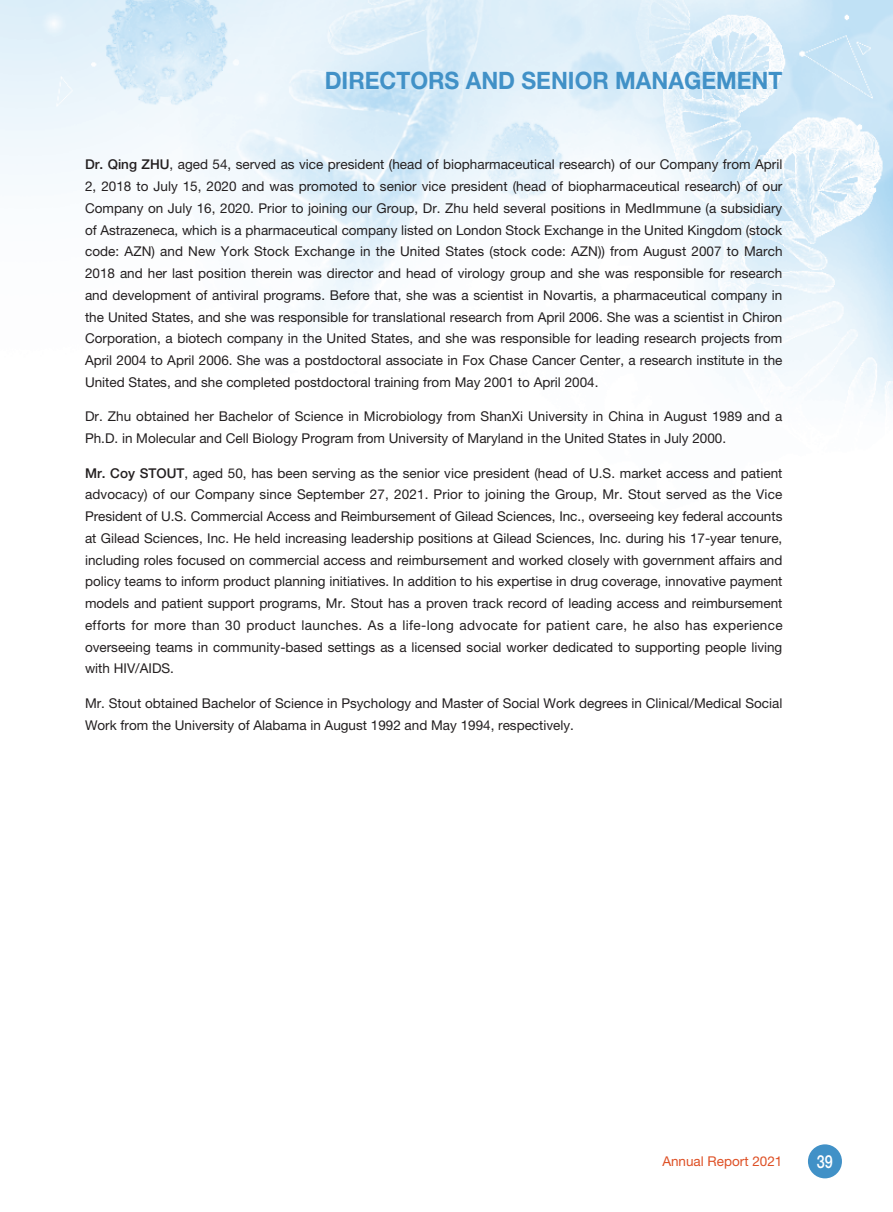
<style>
.page{position:relative;width:893px;height:1212px;background:#fff}
.page>*{position:absolute;margin:0;border:0;box-sizing:border-box;transform-origin:0 0}
.t1{font:700 24px "Helvetica Neue LT Std";color:#4191c7;scale:.95 1}
.t2{font:500 18px "Helvetica Neue LT Std";color:#fff;scale:.8 1}
.t3{font:13.5px/21.8px "Helvetica Neue LT Std";color:#231f20;text-align:justify}
.t4{font:13.5px "Helvetica Neue LT Std";color:#de5025}
.s1{font-weight:500}
</style>
<div class="page">
<img style="left:0;top:0;width:893px;height:1179px">
<div style="left:808px;top:1144px;width:34px;height:34px;background:#4191c7;border-radius:50%"></div>
<h1 class="t1" style="left:325px;top:66px;width:483px">DIRECTORS AND SENIOR MANAGEMENT</h1>
<p class="t3" style="left:85px;top:154px;width:699px"><span class="s1">Dr. Qing ZHU</span>, aged 54, served as vice president (head of biopharmaceutical research) of our Company from April 2, 2018 to July 15, 2020 and was promoted to senior vice president (head of biopharmaceutical research) of our Company on July 16, 2020. Prior to joining our Group, Dr. Zhu held several positions in MedImmune (a subsidiary of Astrazeneca, which is a pharmaceutical company listed on London Stock Exchange in the United Kingdom (stock code: AZN) and New York Stock Exchange in the United States (stock code: AZN)) from August 2007 to March 2018 and her last position therein was director and head of virology group and she was responsible for research and development of antiviral programs. Before that, she was a scientist in Novartis, a pharmaceutical company in the United States, and she was responsible for translational research from April 2006. She was a scientist in Chiron Corporation, a biotech company in the United States, and she was responsible for leading research projects from April 2004 to April 2006. She was a postdoctoral associate in Fox Chase Cancer Center, a research institute in the United States, and she completed postdoctoral training from May 2001 to April 2004.</p>
<p class="t3" style="left:85px;top:406px;width:699px">Dr. Zhu obtained her Bachelor of Science in Microbiology from ShanXi University in China in August 1989 and a<br>Ph.D. in Molecular and Cell Biology Program from University of Maryland in the United States in July 2000.</p>
<p class="t3" style="left:85px;top:462px;width:699px"><span class="s1">Mr. Coy STOUT</span>, aged 50, has been serving as the senior vice president (head of U.S. market access and patient advocacy) of our Company since September 27, 2021. Prior to joining the Group, Mr. Stout served as the Vice President of U.S. Commercial Access and Reimbursement of Gilead Sciences, Inc., overseeing key federal accounts at Gilead Sciences, Inc. He held increasing leadership positions at Gilead Sciences, Inc. during his 17-year tenure, including roles focused on commercial access and reimbursement and worked closely with government affairs and policy teams to inform product planning initiatives. In addition to his expertise in drug coverage, innovative payment models and patient support programs, Mr. Stout has a proven track record of leading access and reimbursement efforts for more than 30 product launches. As a life-long advocate for patient care, he also has experience overseeing teams in community-based settings as a licensed social worker dedicated to supporting people living with HIV/AIDS.</p>
<p class="t3" style="left:85px;top:692px;width:699px">Mr. Stout obtained Bachelor of Science in Psychology and Master of Social Work degrees in Clinical/Medical Social<br>Work from the University of Alabama in August 1992 and May 1994, respectively.</p>
<p class="t4" style="left:662px;top:1153px;width:122px">Annual Report 2021</p>
<h2 class="t2" style="left:817px;top:1151px;width:22px">39</h2>
</div>
